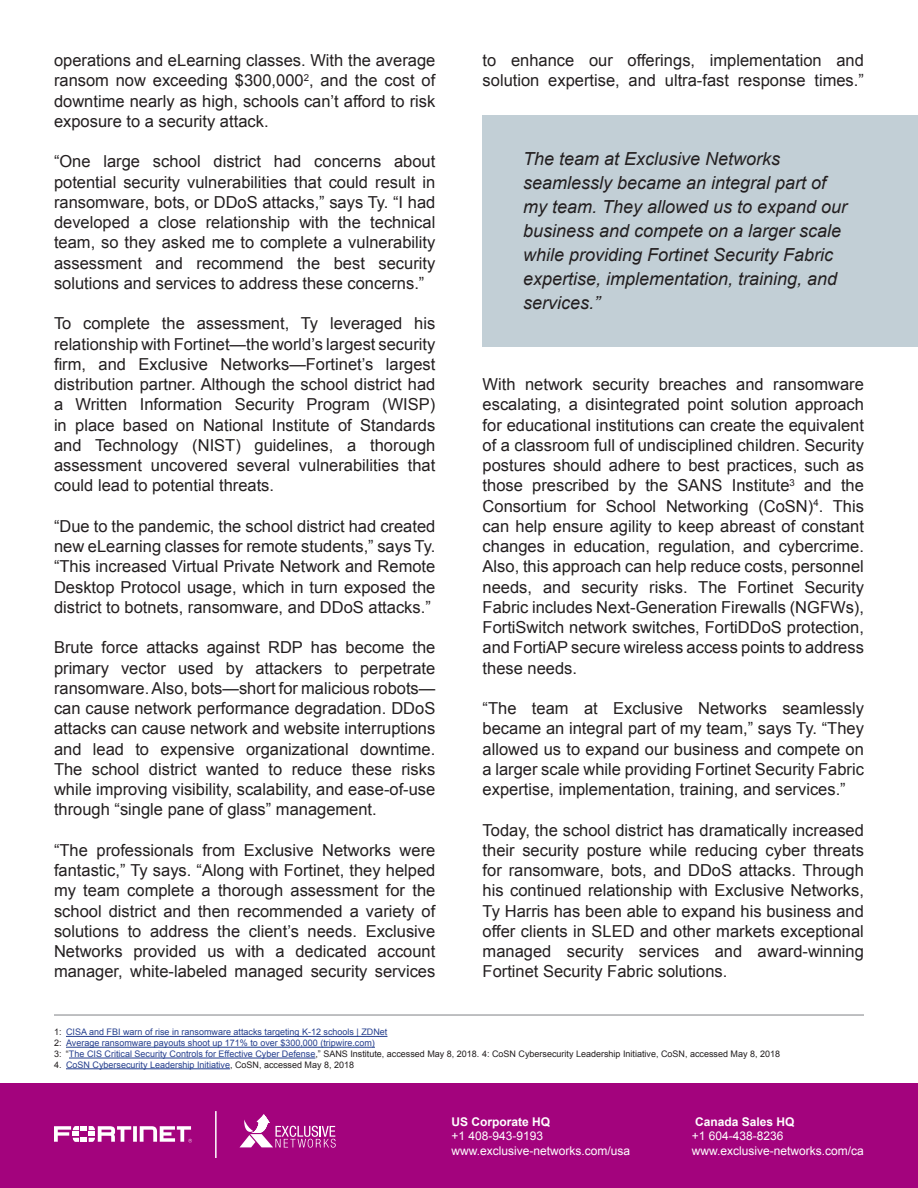
<style>
.page{position:relative;width:918px;height:1188px;background:#fff}
.page>*{position:absolute;margin:0;border:0;box-sizing:border-box;transform-origin:0 0}
.t1{font:italic 18px/24px "Arial";color:#231f20}
.t2{font:16.5px/20.2px "Arial";color:#231f20;text-align:justify}
.t3{font:12px "Arial";color:#fff}
.t4{font:700 12px "Arial";color:#fff}
.t5{font:9px "Arial";color:#253f8e}
.t6{font:9px "Arial";color:#231f20}
.s1{color:#231f20}
.s2{color:#253f8e}
</style>
<div class="page">
<div style="left:0;top:1083px;width:918px;height:105px;background:#a3037d"></div>
<svg style="left:54px;top:1126px;width:138px;height:17px"></svg>
<svg style="left:240px;top:1114px;width:96px;height:34px"></svg>
<hr style="left:215px;top:1111px;width:2px;height:47px;background:#fff">
<div style="left:483px;top:115px;width:435px;height:231px;background:#c2cfd6"></div>
<hr style="left:66px;top:1036px;width:321px;height:1px;background:#253f8e">
<hr style="left:66px;top:1047px;width:309px;height:1px;background:#253f8e">
<hr style="left:69px;top:1058px;width:246px;height:1px;background:#253f8e">
<hr style="left:66px;top:1068px;width:164px;height:1px;background:#253f8e">
<hr style="left:54px;top:1015px;width:810px;height:1px;background:#808285">
<p class="t2" style="left:54px;top:50px;width:383px">operations and eLearning classes. With the average ransom now exceeding $300,000<sup>2</sup>, and the cost of downtime nearly as high, schools can’t afford to risk exposure to a security attack.</p>
<p class="t2" style="left:54px;top:152px;width:383px">“One large school district had concerns about potential security vulnerabilities that could result in ransomware, bots, or DDoS attacks,” says Ty. “I had developed a close relationship with the technical team, so they asked me to complete a vulnerability assessment and recommend the best security solutions and services to address these concerns.”</p>
<p class="t2" style="left:54px;top:314px;width:383px">To complete the assessment, Ty leveraged his relationship with Fortinet—the world’s largest security firm, and Exclusive Networks—Fortinet’s largest distribution partner. Although the school district had a Written Information Security Program (WISP) in place based on National Institute of Standards and Technology (NIST) guidelines, a thorough assessment uncovered several vulnerabilities that could lead to potential threats.</p>
<p class="t2" style="left:54px;top:516px;width:383px">“Due to the pandemic, the school district had created new eLearning classes for remote students,” says Ty. “This increased Virtual Private Network and Remote Desktop Protocol usage, which in turn exposed the district to botnets, ransomware, and DDoS attacks.”</p>
<p class="t2" style="left:54px;top:638px;width:383px">Brute force attacks against RDP has become the primary vector used by attackers to perpetrate ransomware. Also, bots—short for malicious robots— can cause network performance degradation. DDoS attacks can cause network and website interruptions and lead to expensive organizational downtime.<br>The school district wanted to reduce these risks while improving visibility, scalability, and ease-of-use through “single pane of glass” management.</p>
<p class="t2" style="left:54px;top:840px;width:383px">“The professionals from Exclusive Networks were fantastic,” Ty says. “Along with Fortinet, they helped my team complete a thorough assessment for the school district and then recommended a variety of solutions to address the client’s needs. Exclusive Networks provided us with a dedicated account manager, white-labeled managed security services</p>
<p class="t2" style="left:483px;top:50px;width:383px">to enhance our offerings, implementation and solution expertise, and ultra-fast response times.”</p>
<p class="t1" style="left:523px;top:147px;width:326px">The team at Exclusive Networks seamlessly became an integral part of my team. They allowed us to expand our business and compete on a larger scale while providing Fortinet Security Fabric expertise, implementation, training, and services.”</p>
<p class="t2" style="left:483px;top:374px;width:383px">With network security breaches and ransomware escalating, a disintegrated point solution approach for educational institutions can create the equivalent of a classroom full of undisciplined children. Security postures should adhere to best practices, such as those prescribed by the SANS Institute<sup>3</sup> and the Consortium for School Networking (CoSN)<sup>4</sup>. This can help ensure agility to keep abreast of constant changes in education, regulation, and cybercrime.<br>Also, this approach can help reduce costs, personnel needs, and security risks. The Fortinet Security Fabric includes Next-Generation Firewalls (NGFWs), FortiSwitch network switches, FortiDDoS protection, and FortiAP secure wireless access points to address these needs.</p>
<p class="t2" style="left:483px;top:698px;width:383px">“The team at Exclusive Networks seamlessly became an integral part of my team,” says Ty. “They allowed us to expand our business and compete on a larger scale while providing Fortinet Security Fabric expertise, implementation, training, and services.”</p>
<p class="t2" style="left:483px;top:820px;width:383px">Today, the school district has dramatically increased their security posture while reducing cyber threats for ransomware, bots, and DDoS attacks. Through his continued relationship with Exclusive Networks, Ty Harris has been able to expand his business and offer clients in SLED and other markets exceptional managed security services and award-winning Fortinet Security Fabric solutions.</p>
<p class="t5" style="left:54px;top:1026px;width:335px"><span class="s1">1:</span> CISA and FBI warn of rise in ransomware attacks targeting K-12 schools | ZDNet</p>
<p class="t5" style="left:54px;top:1037px;width:322px"><span class="s1">2:</span> Average ransomware payouts shoot up 171% to over $300,000 (tripwire.com)</p>
<p class="t6" style="left:54px;top:1048px;width:728px">3: “<span class="s2">The CIS Critical Security Controls for Effective Cyber Defense</span>,” SANS Institute, accessed May 8, 2018. 4: CoSN Cybersecurity Leadership Initiative, CoSN, accessed May 8, 2018</p>
<p class="t5" style="left:54px;top:1059px;width:302px"><span class="s1">4.</span> CoSN Cybersecurity Leadership Initiative<span class="s1">, CoSN, accessed May 8, 2018</span></p>
<p class="t4" style="left:451px;top:1114px;width:100px">US Corporate HQ</p>
<p class="t3" style="left:451px;top:1128px;width:93px">+1 408-943-9193</p>
<p class="t3" style="left:451px;top:1142px;width:180px">www.exclusive-networks.com/usa</p>
<p class="t4" style="left:695px;top:1114px;width:101px">Canada Sales HQ</p>
<p class="t3" style="left:692px;top:1128px;width:93px">+1 604-438-8236</p>
<p class="t3" style="left:692px;top:1142px;width:174px">www.exclusive-networks.com/ca</p>
</div>
